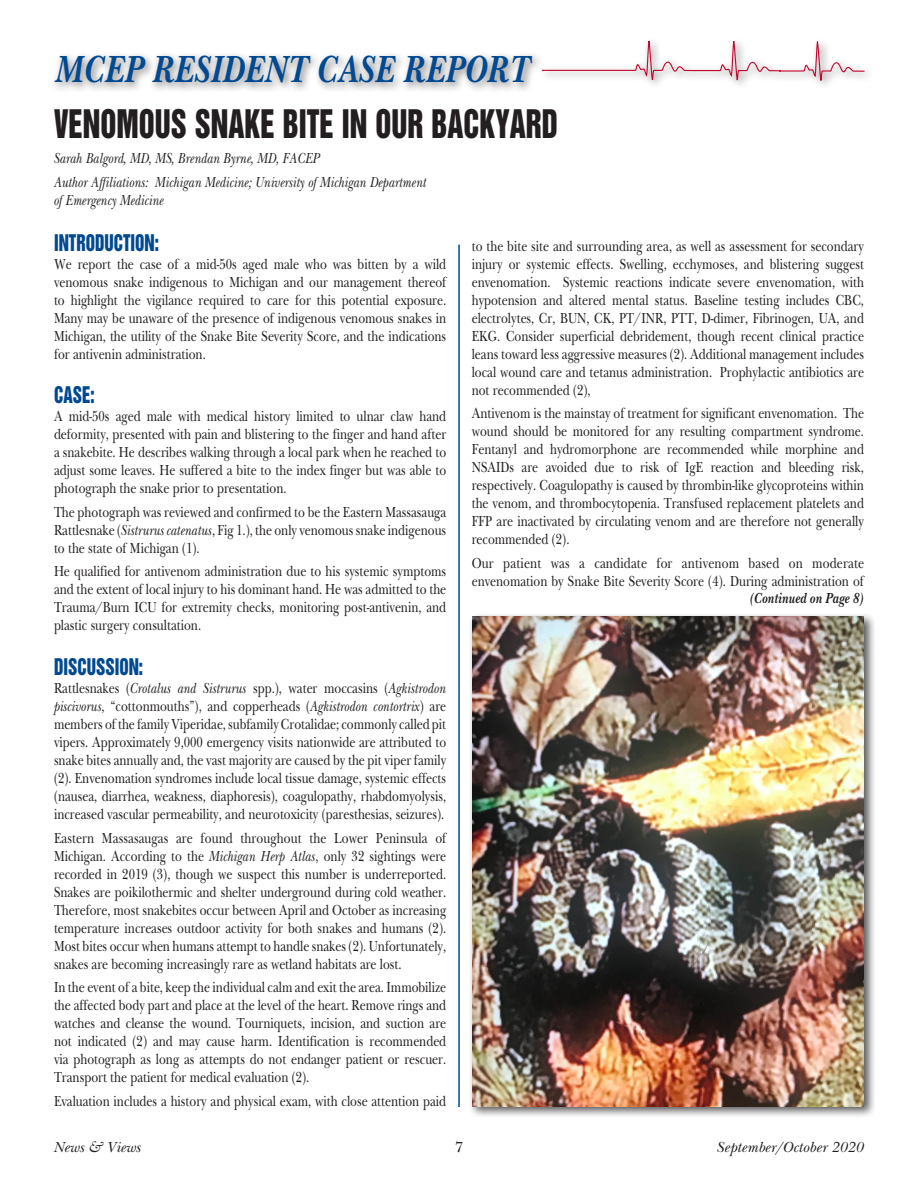
<style>
.page{position:relative;width:918px;height:1188px;background:#fff}
.page>*{position:absolute;margin:0;border:0;box-sizing:border-box;transform-origin:0 0}
.t1{font:italic 700 39px "New Baskerville";color:#014990;scale:.8 1}
.Heading_2{font:36px "Helvetica Inserat";color:#231f20;scale:.8 1}
.t2{font:21px "Helvetica Inserat";color:#014990;scale:.8 1}
.t3{font:15px/18px "New Baskerville";color:#231f20;text-align:justify;scale:.8 1}
.t4{font:italic 15px "New Baskerville";color:#231f20;scale:.8 1}
.t5{font:italic 15px "New Baskerville";color:#231f20}
.t6{font:italic 700 15px "New Baskerville";color:#231f20;scale:.8 1}
.t7{font:15px "New Baskerville";color:#231f20}
.s1{font-style:italic}
</style>
<div class="page">
<svg style="left:543px;top:40px;width:322px;height:41px"></svg>
<hr style="left:458px;top:245px;width:2px;height:862px;background:#014990">
<div style="left:50px;top:51px;width:493px;height:42px;background:#231f20;opacity:.6"></div>
<div style="left:468px;top:612px;width:408px;height:506px;background:#231f20;opacity:.75"></div>
<img style="left:472px;top:616px;width:392px;height:490px">
<p class="t1" style="left:56px;top:46px;width:595px">MCEP RESIDENT CASE REPORT</p>
<p class="Heading_2" style="left:54px;top:102px;width:631px">VENOMOUS SNAKE BITE IN OUR BACKYARD</p>
<p class="t4" style="left:54px;top:150px;width:334px">Sarah Balgord, MD, MS, Brendan Byrne, MD, FACEP</p>
<p class="t4" style="left:54px;top:173px;width:467px">Author Affiliations: Michigan Medicine; University of Michigan Department</p>
<p class="t4" style="left:54px;top:191px;width:139px">of Emergency Medicine</p>
<p class="t2" style="left:54px;top:231px;width:133px">INTRODUCTION:</p>
<p class="t3" style="left:54px;top:256px;width:492px">We report the case of a mid-50s aged male who was bitten by a wild venomous snake indigenous to Michigan and our management thereof to highlight the vigilance required to care for this potential exposure.<br>Many may be unaware of the presence of indigenous venomous snakes in Michigan, the utility of the Snake Bite Severity Score, and the indications for antivenin administration.</p>
<p class="t2" style="left:54px;top:382px;width:52px">CASE:</p>
<p class="t3" style="left:54px;top:407px;width:492px">A mid-50s aged male with medical history limited to ulnar claw hand deformity, presented with pain and blistering to the finger and hand after a snakebite. He describes walking through a local park when he reached to adjust some leaves. He suffered a bite to the index finger but was able to photograph the snake prior to presentation.</p>
<p class="t3" style="left:54px;top:503px;width:492px">The photograph was reviewed and confirmed to be the Eastern Massasauga Rattlesnake (<span class="s1">Sistrurus catenatus</span>, Fig 1.), the only venomous snake indigenous to the state of Michigan (1).</p>
<p class="t3" style="left:54px;top:562px;width:492px">He qualified for antivenom administration due to his systemic symptoms and the extent of local injury to his dominant hand. He was admitted to the Trauma/Burn ICU for extremity checks, monitoring post-antivenin, and plastic surgery consultation.</p>
<p class="t2" style="left:54px;top:655px;width:113px">DISCUSSION:</p>
<p class="t3" style="left:54px;top:680px;width:492px">Rattlesnakes (<span class="s1">Crotalus and Sistrurus</span> spp.), water moccasins (<span class="s1">Agkistrodon piscivorus</span>, “cottonmouths”), and copperheads (<span class="s1">Agkistrodon contortrix</span>) are members of the family Viperidae, subfamily Crotalidae; commonly called pit vipers. Approximately 9,000 emergency visits nationwide are attributed to snake bites annually and, the vast majority are caused by the pit viper family (2). Envenomation syndromes include local tissue damage, systemic effects (nausea, diarrhea, weakness, diaphoresis), coagulopathy, rhabdomyolysis, increased vascular permeability, and neurotoxicity (paresthesias, seizures).</p>
<p class="t3" style="left:54px;top:829px;width:492px">Eastern Massasaugas are found throughout the Lower Peninsula of Michigan. According to the <span class="s1">Michigan Herp Atlas</span>, only 32 sightings were recorded in 2019 (3), though we suspect this number is underreported.<br>Snakes are poikilothermic and shelter underground during cold weather.<br>Therefore, most snakebites occur between April and October as increasing temperature increases outdoor activity for both snakes and humans (2).<br>Most bites occur when humans attempt to handle snakes (2). Unfortunately, snakes are becoming increasingly rare as wetland habitats are lost.</p>
<p class="t3" style="left:54px;top:978px;width:492px">In the event of a bite, keep the individual calm and exit the area. Immobilize the affected body part and place at the level of the heart. Remove rings and watches and cleanse the wound. Tourniquets, incision, and suction are not indicated (2) and may cause harm. Identification is recommended via photograph as long as attempts do not endanger patient or rescuer.<br>Transport the patient for medical evaluation (2).</p>
<p class="t3" style="left:54px;top:1092px;width:492px">Evaluation includes a history and physical exam, with close attention paid</p>
<p class="t3" style="left:472px;top:237px;width:492px">to the bite site and surrounding area, as well as assessment for secondary injury or systemic effects. Swelling, ecchymoses, and blistering suggest envenomation. Systemic reactions indicate severe envenomation, with hypotension and altered mental status. Baseline testing includes CBC, electrolytes, Cr, BUN, CK, PT/INR, PTT, D-dimer, Fibrinogen, UA, and EKG. Consider superficial debridement, though recent clinical practice leans toward less aggressive measures (2). Additional management includes local wound care and tetanus administration. Prophylactic antibiotics are not recommended (2),</p>
<p class="t3" style="left:472px;top:404px;width:492px">Antivenom is the mainstay of treatment for significant envenomation. The wound should be monitored for any resulting compartment syndrome.<br>Fentanyl and hydromorphone are recommended while morphine and NSAIDs are avoided due to risk of IgE reaction and bleeding risk, respectively. Coagulopathy is caused by thrombin-like glycoproteins within the venom, and thrombocytopenia. Transfused replacement platelets and FFP are inactivated by circulating venom and are therefore not generally recommended (2).</p>
<p class="t3" style="left:472px;top:554px;width:492px">Our patient was a candidate for antivenom based on moderate envenomation by Snake Bite Severity Score (4). During administration of</p>
<p class="t6" style="left:750px;top:590px;width:143px">(Continued on Page 8)</p>
<p class="t5" style="left:54px;top:1139px;width:89px">News &amp; Views</p>
<p class="t7" style="left:455px;top:1139px;width:9px">7</p>
<p class="t5" style="left:717px;top:1139px;width:148px">September/October 2020</p>
</div>
